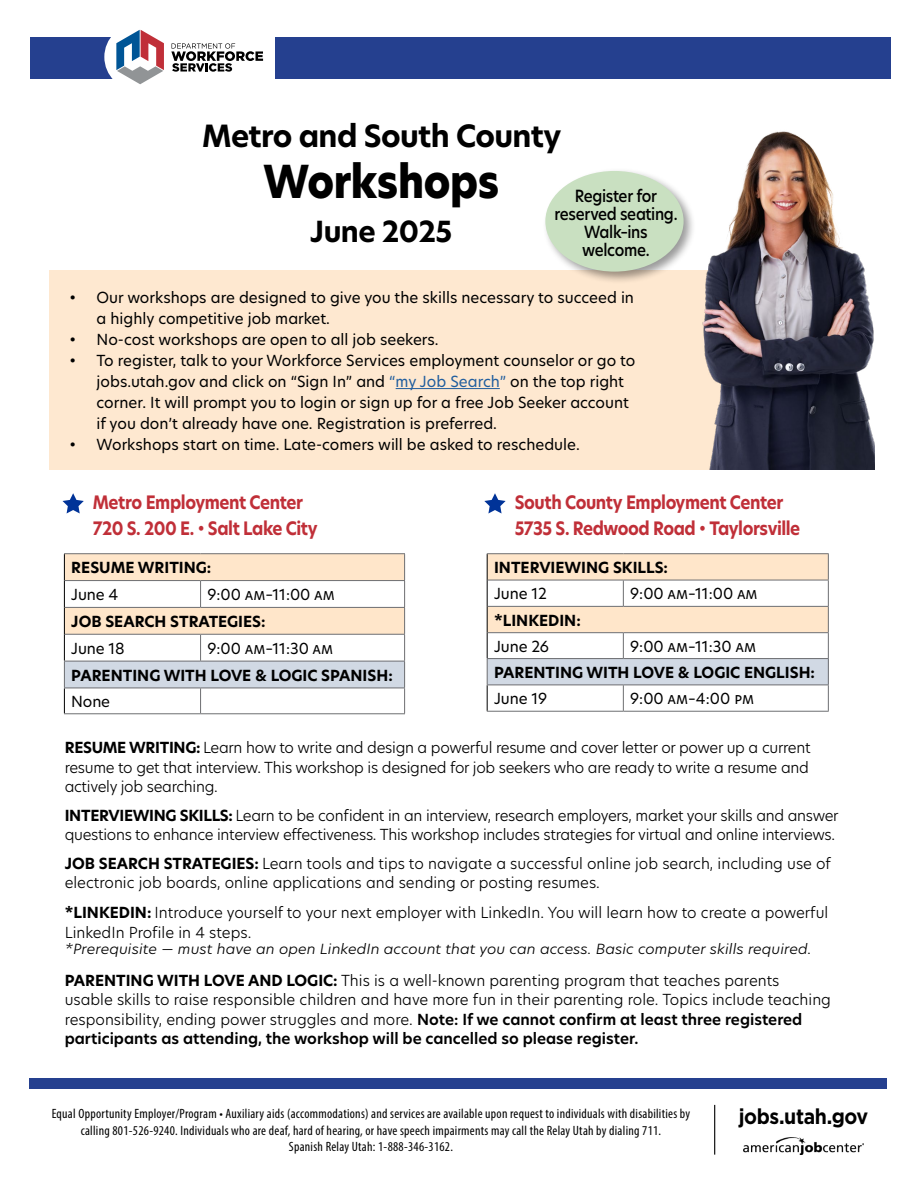
<style>
.page{position:relative;width:918px;height:1188px;background:#fff}
.page>*{position:absolute;margin:0;border:0;box-sizing:border-box;transform-origin:0 0}
.t1{font:800 44.55px "New Hero";letter-spacing:-.01em;color:#000;scale:.91 1}
.t2{font:700 30px "New Hero";letter-spacing:-.02em;color:#000}
.t3{font:700 28.5px "New Hero";letter-spacing:-.02em;color:#000}
.t4{font:700 21.45px "Gotham HTF";letter-spacing:-.02em;color:#000;scale:.91 1}
.t5{font:700 18.15px/26.1px "New Hero";letter-spacing:-.025em;color:#c02f38;scale:.91 1}
.t6{font:500 16.5px/18px "New Hero";letter-spacing:-.025em;color:#000;text-align:center;scale:.91 1}
.t7{font:300 15px/19.5px "New Hero";color:#000}
.t8{font:15px/21.1px "New Hero";color:#000}
.t9{font:300 15px/19.5px "New Hero";letter-spacing:-.02em;color:#000}
.t10{font:700 15px "New Hero";color:#000}
.t11{font:italic 300 13.8px "New Hero";color:#000;scale:1.09 1}
.t12{font:condensed 13.5px/16.5px "Myriad Pro";letter-spacing:.02em;color:#000;text-align:center}
.s1{color:#215e9e}
.s2{font-weight:700}
.s3{font-weight:600}
</style>
<div class="page">
<div style="left:49px;top:270px;width:754px;height:199px;background:#fee8d0"></div>
<hr style="left:396px;top:388px;width:104px;height:1px;background:#215e9e">
<hr style="left:487px;top:711px;width:136px;height:1px;background:#6d6e71">
<hr style="left:623px;top:711px;width:206px;height:1px;background:#6d6e71">
<hr style="left:487px;top:553px;width:136px;height:1px;background:#6d6e71">
<hr style="left:623px;top:553px;width:206px;height:1px;background:#6d6e71">
<svg style="left:487px;top:554px;width:342px;height:157px"></svg>
<hr style="left:487px;top:685px;width:136px;height:1px;background:#6d6e71">
<hr style="left:623px;top:685px;width:206px;height:1px;background:#6d6e71">
<hr style="left:64px;top:713px;width:137px;height:1px;background:#6d6e71">
<hr style="left:201px;top:713px;width:204px;height:1px;background:#6d6e71">
<hr style="left:64px;top:553px;width:137px;height:1px;background:#6d6e71">
<hr style="left:201px;top:553px;width:204px;height:1px;background:#6d6e71">
<svg style="left:64px;top:554px;width:341px;height:159px"></svg>
<hr style="left:64px;top:688px;width:137px;height:1px;background:#6d6e71">
<hr style="left:201px;top:688px;width:204px;height:1px;background:#6d6e71">
<svg style="left:484px;top:493px;width:22px;height:20px"></svg>
<div style="left:542px;top:168px;width:155px;height:117px;background:#000;opacity:.4"></div>
<div style="left:545px;top:171px;width:139px;height:101px;background:#c9e0c1;border-radius:50%"></div>
<img style="left:672px;top:131px;width:203px;height:338px">
<svg style="left:63px;top:493px;width:21px;height:20px"></svg>
<div style="left:30px;top:38px;width:104px;height:41px;background:#25408f"></div>
<div style="left:275px;top:38px;width:615px;height:41px;background:#25408f"></div>
<div style="left:104px;top:24px;width:67px;height:66px;background:#fff;border-radius:50%"></div>
<svg style="left:171px;top:43px;width:92px;height:29px"></svg>
<svg style="left:116px;top:29px;width:48px;height:55px"></svg>
<div style="left:29px;top:1078px;width:858px;height:11px;background:#25408f"></div>
<img style="left:744px;top:1137px;width:119px;height:18px">
<hr style="left:714px;top:1105px;width:1px;height:50px;background:#000">
<h2 class="t2" style="left:202px;top:116px;width:361px">Metro and South County</h2>
<h1 class="t1" style="left:263px;top:151px;width:261px">Workshops</h1>
<h3 class="t3" style="left:310px;top:212px;width:144px">June 2025</h3>
<p class="t6" style="left:554px;top:187px;width:137px">Register for reserved seating.<br>Walk–ins welcome.</p>
<p class="t8" style="left:97px;top:286px;width:539px;text-indent:-27px">• Our workshops are designed to give you the skills necessary to succeed in a highly competitive job market.</p>
<p class="t8" style="left:70px;top:328px;width:371px">• No-cost workshops are open to all job seekers.</p>
<p class="t8" style="left:97px;top:349px;width:540px;text-indent:-27px">• To register, talk to your Workforce Services employment counselor or go to jobs.utah.gov and click on “Sign In” and <span class="s1">“my Job Search”</span> on the top right corner. It will prompt you to login or sign up for a free Job Seeker account if you don’t already have one. Registration is preferred.</p>
<p class="t8" style="left:70px;top:434px;width:512px">• Workshops start on time. Late-comers will be asked to reschedule.</p>
<p class="t5" style="left:93px;top:490px;width:249px">Metro Employment Center<br>720 S. 200 E. • Salt Lake City</p>
<p class="t10" style="left:71px;top:557px;width:142px">RESUME WRITING:</p>
<p class="t8" style="left:71px;top:584px;width:49px">June 4</p>
<p class="t8" style="left:207px;top:584px;width:129px">9:00 am–11:00 am</p>
<p class="t10" style="left:71px;top:611px;width:196px">JOB SEARCH STRATEGIES:</p>
<p class="t8" style="left:71px;top:637px;width:55px">June 18</p>
<p class="t8" style="left:207px;top:637px;width:127px">9:00 am–11:30 am</p>
<p class="t10" style="left:71px;top:665px;width:323px">PARENTING WITH LOVE &amp; LOGIC SPANISH:</p>
<p class="t8" style="left:71px;top:691px;width:40px">None</p>
<p class="t5" style="left:515px;top:490px;width:315px">South County Employment Center<br>5735 S. Redwood Road • Taylorsville</p>
<p class="t10" style="left:494px;top:557px;width:176px">INTERVIEWING SKILLS:</p>
<p class="t8" style="left:494px;top:583px;width:54px">June 12</p>
<p class="t8" style="left:630px;top:583px;width:129px">9:00 am–11:00 am</p>
<p class="t10" style="left:494px;top:610px;width:88px">*LINKEDIN:</p>
<p class="t8" style="left:494px;top:635px;width:57px">June 26</p>
<p class="t8" style="left:630px;top:635px;width:127px">9:00 am–11:30 am</p>
<p class="t10" style="left:494px;top:662px;width:322px">PARENTING WITH LOVE &amp; LOGIC ENGLISH:</p>
<p class="t8" style="left:494px;top:688px;width:54px">June 19</p>
<p class="t8" style="left:630px;top:688px;width:125px">9:00 am–4:00 pm</p>
<p class="t7" style="left:65px;top:738px;width:747px;text-align:justify"><span class="s2">RESUME WRITING:</span> Learn how to write and design a powerful resume and cover letter or power up a current resume to get that interview. This workshop is designed for job seekers who are ready to write a resume and actively job searching.</p>
<p class="t9" style="left:65px;top:805px;width:775px"><span class="s2">INTERVIEWING SKILLS:</span> Learn to be confident in an interview, research employers, market your skills and answer questions to enhance interview effectiveness. This workshop includes strategies for virtual and online interviews.</p>
<p class="t7" style="left:65px;top:853px;width:768px"><span class="s2">JOB SEARCH STRATEGIES:</span> Learn tools and tips to navigate a successful online job search, including use of electronic job boards, online applications and sending or posting resumes.</p>
<p class="t7" style="left:65px;top:903px;width:765px"><span class="s2">*LINKEDIN:</span> Introduce yourself to your next employer with LinkedIn. You will learn how to create a powerful<br>LinkedIn Profile in 4 steps.</p>
<p class="t11" style="left:65px;top:940px;width:687px">*Prerequisite — must have an open LinkedIn account that you can access. Basic computer skills required.</p>
<p class="t7" style="left:65px;top:970px;width:768px"><span class="s2">PARENTING WITH LOVE AND LOGIC:</span> This is a well-known parenting program that teaches parents usable skills to raise responsible children and have more fun in their parenting role. Topics include teaching responsibility, ending power struggles and more. <span class="s3">Note: If we cannot confirm at least three registered participants as attending, the workshop will be cancelled so please register.</span></p>
<p class="t12" style="left:52px;top:1105px;width:640px">Equal Opportunity Employer/Program • Auxiliary aids (accommodations) and services are available upon request to individuals with disabilities by calling 801-526-9240. Individuals who are deaf, hard of hearing, or have speech impairments may call the Relay Utah by dialing 711.<br>Spanish Relay Utah: 1-888-346-3162.</p>
<h3 class="t4" style="left:739px;top:1104px;width:144px">jobs.utah.gov</h3>
</div>
